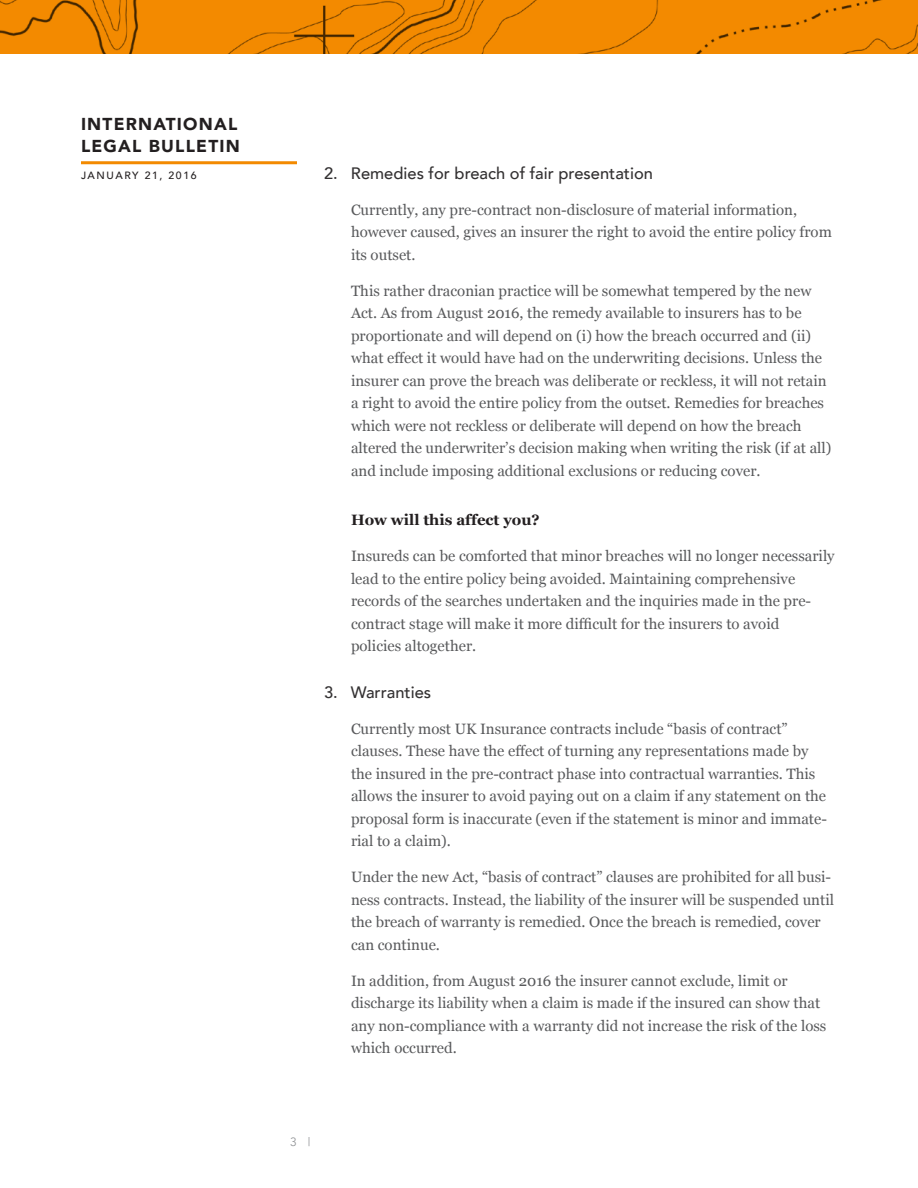
<style>
.page{position:relative;width:918px;height:1188px;background:#fff}
.page>*{position:absolute;margin:0;border:0;box-sizing:border-box;transform-origin:0 0}
.t1{font:900 17.25px/22.5px "Avenir";letter-spacing:.07em;color:#231f20}
.t2{font:500 16.5px "Avenir";color:#333132}
.t3{font:15px/22.5px "Georgia";color:#58595b}
.t4{font:700 15px "Georgia";color:#231f20}
.t5{font:12px "Avenir";color:#939598}
.t6{font:500 10.5px "Avenir";letter-spacing:.15em;color:#231f20}
</style>
<div class="page">
<hr style="left:81px;top:161px;width:216px;height:3px;background:#f38a00">
<div style="left:0;top:0;width:918px;height:54px;background:#f38a00"></div>
<p class="t1" style="left:81px;top:112px;width:160px">INTERNATIONAL<br>LEGAL BULLETIN</p>
<p class="t6" style="left:81px;top:167px;width:117px">JANUARY 21, 2016</p>
<p class="t2" style="left:324px;top:158px;width:330px">2. Remedies for breach of fair presentation</p>
<p class="t3" style="left:351px;top:198px;width:482px">Currently, any pre-contract non-disclosure of material information, however caused, gives an insurer the right to avoid the entire policy from its outset.</p>
<p class="t3" style="left:351px;top:279px;width:482px">This rather draconian practice will be somewhat tempered by the new Act. As from August 2016, the remedy available to insurers has to be proportionate and will depend on (i) how the breach occurred and (ii) what effect it would have had on the underwriting decisions. Unless the insurer can prove the breach was deliberate or reckless, it will not retain a right to avoid the entire policy from the outset. Remedies for breaches which were not reckless or deliberate will depend on how the breach altered the underwriter’s decision making when writing the risk (if at all) and include imposing additional exclusions or reducing cover.</p>
<p class="t4" style="left:351px;top:510px;width:190px">How will this affect you?</p>
<p class="t3" style="left:351px;top:545px;width:485px">Insureds can be comforted that minor breaches will no longer necessarily lead to the entire policy being avoided. Maintaining comprehensive records of the searches undertaken and the inquiries made in the pre&shy;contract stage will make it more difficult for the insurers to avoid<br>policies altogether.</p>
<p class="t2" style="left:324px;top:678px;width:109px">3. Warranties</p>
<p class="t3" style="left:351px;top:718px;width:478px">Currently most UK Insurance contracts include “basis of contract” clauses. These have the effect of turning any representations made by the insured in the pre-contract phase into contractual warranties. This allows the insurer to avoid paying out on a claim if any statement on the proposal form is inaccurate (even if the statement is minor and immate&shy;rial to a claim).</p>
<p class="t3" style="left:351px;top:866px;width:485px">Under the new Act, “basis of contract” clauses are prohibited for all busi&shy;ness contracts. Instead, the liability of the insurer will be suspended until the breach of warranty is remedied. Once the breach is remedied, cover can continue.</p>
<p class="t3" style="left:351px;top:970px;width:477px">In addition, from August 2016 the insurer cannot exclude, limit or discharge its liability when a claim is made if the insured can show that any non-compliance with a warranty did not increase the risk of the loss which occurred.</p>
<p class="t5" style="left:290px;top:1135px;width:22px">3 |</p>
</div>
